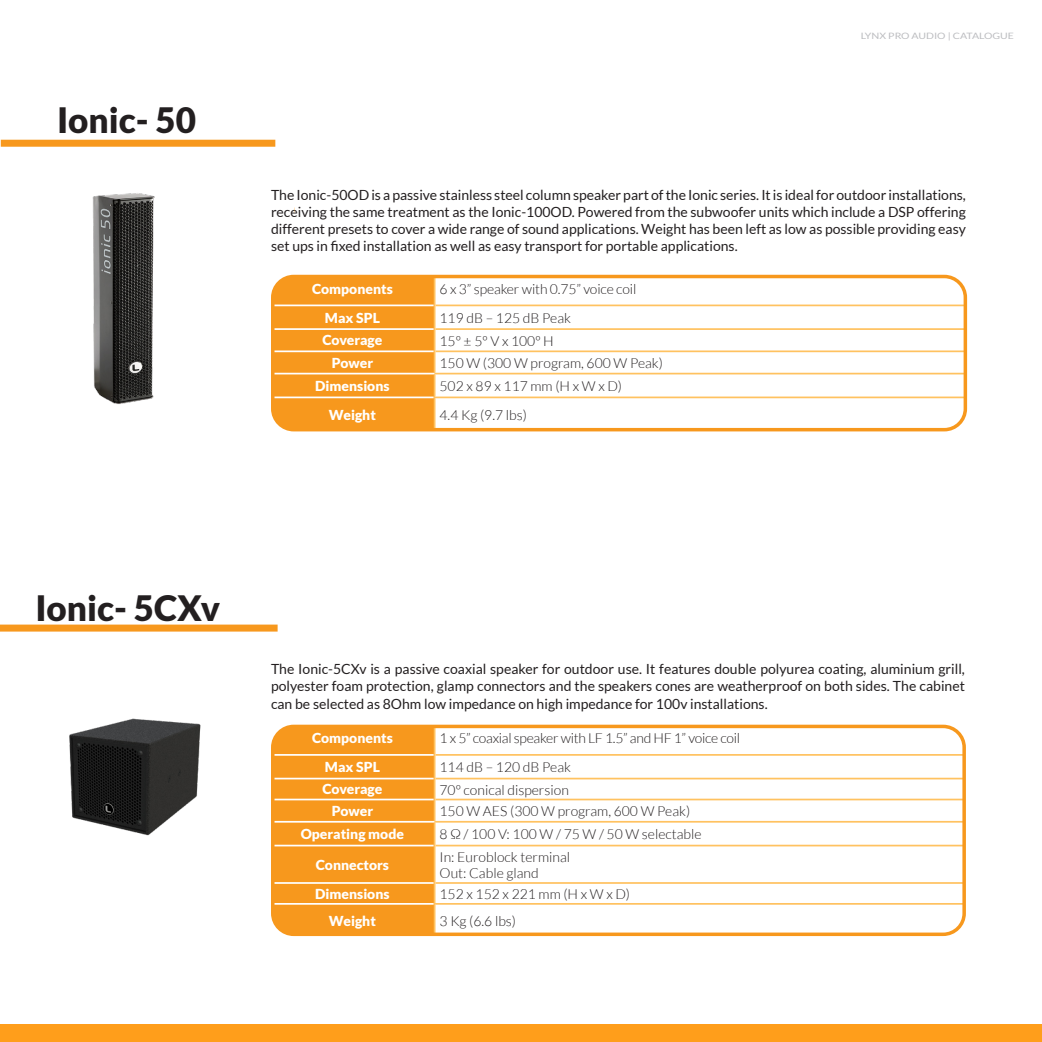
<style>
.page{position:relative;width:1042px;height:1042px;background:#fff}
.page>*{position:absolute;margin:0;border:0;box-sizing:border-box;transform-origin:0 0}
.t1{font:900 35px "Lato";color:#231f20}
.t2{font:14px/16.8px "Lato";color:#231f20;text-align:justify}
.t3{font:300 13.83px/16.6px "Lato";color:#231f20}
.t4{font:900 13.83px "Lato";color:#fff}
.t5{font:300 13.83px "Lato";letter-spacing:-.02em;color:#231f20}
.t6{font:8.75px "Lato";color:#bcbdc0;scale:1.2 1}
</style>
<div class="page">
<div style="left:0;top:1024px;width:1042px;height:18px;background:#ff9e1b"></div>
<img style="left:69px;top:718px;width:132px;height:118px">
<hr style="left:435px;top:754px;width:529px;height:2px;background:#ffc260">
<hr style="left:435px;top:778px;width:529px;height:1px;background:#ffc260">
<hr style="left:435px;top:798px;width:529px;height:2px;background:#ffc260">
<hr style="left:435px;top:821px;width:529px;height:1px;background:#ffc260">
<hr style="left:435px;top:844px;width:529px;height:2px;background:#ffc260">
<hr style="left:435px;top:882px;width:529px;height:2px;background:#ffc260">
<hr style="left:434px;top:903px;width:530px;height:1px;background:#ffc260">
<svg style="left:276px;top:730px;width:159px;height:201px;background:#f79e2b"></svg>
<div style="left:271px;top:725px;width:695px;height:211px;border:4px solid #f7981d;border-radius:21px"></div>
<img style="left:92px;top:193px;width:63px;height:211px">
<hr style="left:435px;top:304px;width:530px;height:2px;background:#ffc260">
<hr style="left:435px;top:328px;width:530px;height:2px;background:#ffc260">
<hr style="left:435px;top:350px;width:530px;height:2px;background:#ffc260">
<hr style="left:435px;top:373px;width:530px;height:1px;background:#ffc260">
<hr style="left:434px;top:396px;width:531px;height:2px;background:#ffc260">
<hr style="left:434px;top:430px;width:531px;height:1px;background:#ffc260">
<svg style="left:276px;top:280px;width:159px;height:146px;background:#f79e2a"></svg>
<div style="left:271px;top:275px;width:696px;height:156px;border:4px solid #f7981d;border-radius:21px"></div>
<div style="left:0;top:624px;width:278px;height:7px;background:#f7981d"></div>
<div style="left:1px;top:140px;width:274px;height:7px;background:#f7981d"></div>
<p class="t1" style="left:57px;top:100px;width:141px">Ionic- 50</p>
<p class="t6" style="left:860px;top:31px;width:129px">LYNX PRO AUDIO | CATALOGUE</p>
<p class="t2" style="left:271px;top:187px;width:696px">The Ionic-50OD is a passive stainless steel column speaker part of the Ionic series. It is ideal for outdoor installations, receiving the same treatment as the Ionic-100OD. Powered from the subwoofer units which include a DSP offering different presets to cover a wide range of sound applications. Weight has been left as low as possible providing easy set ups in fixed installation as well as easy transport for portable applications.</p>
<p class="t4" style="left:312px;top:281px;width:82px">Components</p>
<p class="t3" style="left:439px;top:281px;width:198px">6 x 3” speaker with 0.75” voice coil</p>
<p class="t4" style="left:325px;top:310px;width:56px">Max SPL</p>
<p class="t3" style="left:439px;top:310px;width:133px">119 dB – 125 dB Peak</p>
<p class="t4" style="left:322px;top:332px;width:61px">Coverage</p>
<p class="t3" style="left:439px;top:332px;width:116px">15º ± 5º V x 100º H</p>
<p class="t4" style="left:332px;top:355px;width:43px">Power</p>
<p class="t3" style="left:439px;top:354px;width:225px">150 W (300 W program, 600 W Peak)</p>
<p class="t4" style="left:315px;top:378px;width:76px">Dimensions</p>
<p class="t3" style="left:439px;top:378px;width:184px">502 x 89 x 117 mm (H x W x D)</p>
<p class="t4" style="left:329px;top:406px;width:49px">Weight</p>
<p class="t3" style="left:439px;top:406px;width:89px">4.4 Kg (9.7 lbs)</p>
<p class="t1" style="left:35px;top:587px;width:186px">Ionic- 5CXv</p>
<p class="t2" style="left:271px;top:660px;width:695px;line-height:17.5px">The Ionic-5CXv is a passive coaxial speaker for outdoor use. It features double polyurea coating, aluminium grill, polyester foam protection, glamp connectors and the speakers cones are weatherproof on both sides. The cabinet can be selected as 8Ohm low impedance on high impedance for 100v installations.</p>
<p class="t4" style="left:312px;top:730px;width:82px">Components</p>
<p class="t5" style="left:439px;top:731px;width:302px">1 x 5” coaxial speaker with LF 1.5” and HF 1” voice coil</p>
<p class="t4" style="left:325px;top:759px;width:56px">Max SPL</p>
<p class="t3" style="left:439px;top:759px;width:133px">114 dB – 120 dB Peak</p>
<p class="t4" style="left:322px;top:781px;width:61px">Coverage</p>
<p class="t3" style="left:439px;top:781px;width:131px">70º conical dispersion</p>
<p class="t4" style="left:332px;top:803px;width:43px">Power</p>
<p class="t3" style="left:439px;top:802px;width:252px">150 W AES (300 W program, 600 W Peak)</p>
<p class="t4" style="left:301px;top:826px;width:105px">Operating mode</p>
<p class="t3" style="left:439px;top:826px;width:264px">8 Ω / 100 V: 100 W / 75 W / 50 W selectable</p>
<p class="t4" style="left:316px;top:856px;width:75px">Connectors</p>
<p class="t3" style="left:439px;top:848px;width:132px">In: Euroblock terminal<br>Out: Cable gland</p>
<p class="t4" style="left:315px;top:886px;width:76px">Dimensions</p>
<p class="t3" style="left:439px;top:886px;width:192px">152 x 152 x 221 mm (H x W x D)</p>
<p class="t4" style="left:329px;top:913px;width:49px">Weight</p>
<p class="t3" style="left:439px;top:913px;width:78px">3 Kg (6.6 lbs)</p>
</div>
